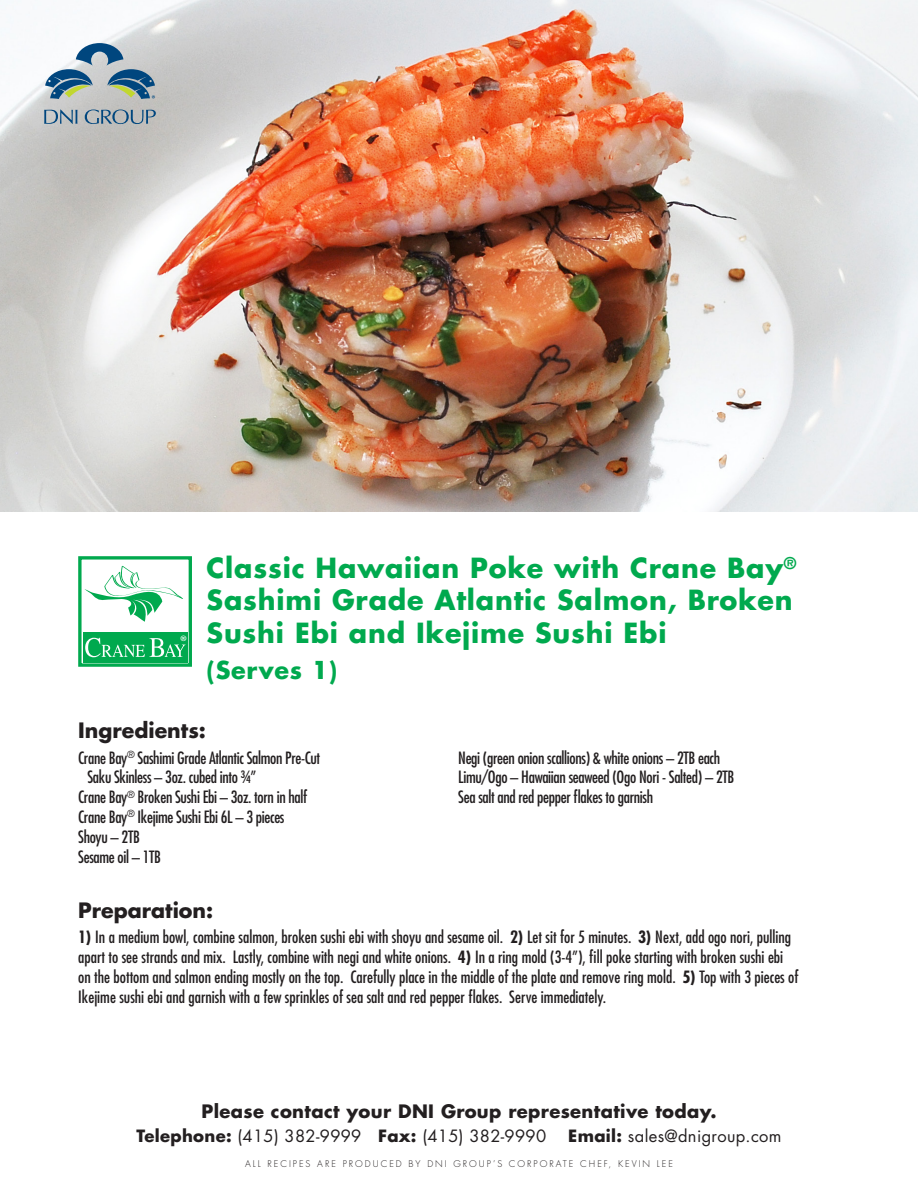
<style>
.page{position:relative;width:918px;height:1188px;background:#fff}
.page>*{position:absolute;margin:0;border:0;box-sizing:border-box;transform-origin:0 0}
.t1{font:700 27px/32.4px "Futura";letter-spacing:.03em;color:#00a94e}
.t2{font:700 24px "Futura";letter-spacing:.03em;color:#00a94e}
.t3{font:700 20.7px "Futura";color:#231f20}
.t4{font:700 19.8px "Adobe Garamond Pro";color:#fff}
.t5{font:700 18px "Futura";letter-spacing:.02em;color:#231f20}
.t6{font:condensed 16.5px/19.8px "Futura";color:#231f20}
.t7{font:condensed 16.5px/19.8px "Futura";letter-spacing:-.02em;color:#231f20}
.t8{font:16.5px "Futura";letter-spacing:.02em;color:#231f20}
.t9{font:300 9px "Futura";letter-spacing:.22em;color:#231f20}
.s1{font-weight:700}
</style>
<div class="page">
<img style="left:0;top:0;width:918px;height:511px">
<div style="left:78px;top:556px;width:114px;height:111px;background:#fff;border:3px solid #00a94e"></div>
<div style="left:83px;top:632px;width:105px;height:30px;background:#00a94e"></div>
<svg style="left:85px;top:638px;width:101px;height:19px"></svg>
<svg style="left:84px;top:566px;width:99px;height:56px"></svg>
<svg style="left:44px;top:110px;width:33px;height:14px"></svg>
<svg style="left:85px;top:110px;width:71px;height:14px"></svg>
<svg style="left:45px;top:43px;width:110px;height:56px"></svg>
<p class="t4" style="left:180px;top:631px;width:8px">®</p>
<p class="t1" style="left:207px;top:551px;width:591px">Classic Hawaiian Poke with Crane Bay<sup>®<br></sup>Sashimi Grade Atlantic Salmon, Broken<br>Sushi Ebi and Ikejime Sushi Ebi</p>
<p class="t2" style="left:207px;top:653px;width:132px">(Serves 1)</p>
<p class="t3" style="left:78px;top:716px;width:129px">Ingredients:</p>
<p class="t7" style="left:87px;top:747px;width:234px;text-indent:-9px">Crane Bay<sup>®</sup> Sashimi Grade Atlantic Salmon Pre-Cut<br>Saku Skinless – 3oz. cubed into ¾”</p>
<p class="t7" style="left:78px;top:787px;width:231px">Crane Bay<sup>®</sup> Broken Sushi Ebi – 3oz. torn in half</p>
<p class="t7" style="left:78px;top:807px;width:208px">Crane Bay<sup>®</sup> Ikejime Sushi Ebi 6L – 3 pieces</p>
<p class="t7" style="left:78px;top:826px;width:63px">Shoyu – 2TB</p>
<p class="t7" style="left:78px;top:846px;width:84px">Sesame oil – 1TB</p>
<p class="t7" style="left:458px;top:747px;width:264px">Negi (green onion scallions) &amp; white onions – 2TB each</p>
<p class="t7" style="left:458px;top:767px;width:278px">Limu/Ogo – Hawaiian seaweed (Ogo Nori - Salted) – 2TB</p>
<p class="t7" style="left:458px;top:787px;width:196px">Sea salt and red pepper flakes to garnish</p>
<p class="t3" style="left:78px;top:896px;width:137px">Preparation:</p>
<p class="t6" style="left:78px;top:927px;width:722px"><span class="s1">1)</span> In a medium bowl, combine salmon, broken sushi ebi with shoyu and sesame oil. <span class="s1">2)</span> Let sit for 5 minutes. <span class="s1">3)</span> Next, add ogo nori, pulling apart to see strands and mix. Lastly, combine with negi and white onions. <span class="s1">4)</span> In a ring mold (3-4”), fill poke starting with broken sushi ebi on the bottom and salmon ending mostly on the top. Carefully place in the middle of the plate and remove ring mold. <span class="s1">5)</span> Top with 3 pieces of Ikejime sushi ebi and garnish with a few sprinkles of sea salt and red pepper flakes. Serve immediately.</p>
<p class="t5" style="left:201px;top:1099px;width:517px">Please contact your DNI Group representative today.</p>
<p class="t8" style="left:136px;top:1125px;width:411px"><span class="s1">Telephone:</span> (415) 382-9999 <span class="s1">Fax:</span> (415) 382-9990</p>
<p class="t8" style="left:568px;top:1125px;width:215px"><span class="s1">Email:</span> sales@dnigroup.com</p>
<p class="t9" style="left:245px;top:1158px;width:429px">ALL RECIPES ARE PRODUCED BY DNI GROUP’S CORPORATE CHEF, KEVIN LEE</p>
</div>
